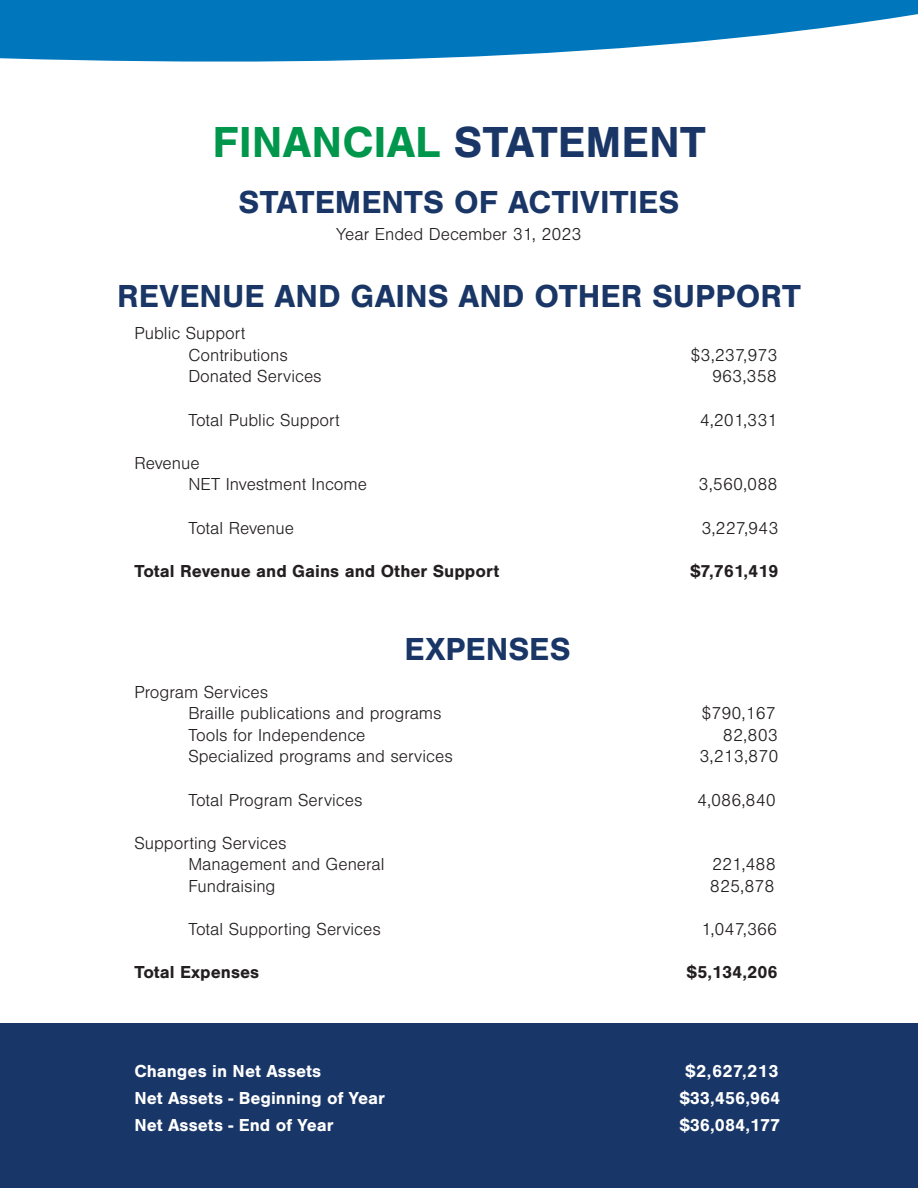
<style>
.page{position:relative;width:918px;height:1188px;background:#fff}
.page>*{position:absolute;margin:0;border:0;box-sizing:border-box;transform-origin:0 0}
.t1{font:700 45px "Nimbus San";color:#00964c}
.t2{font:700 33px "Nimbus San";color:#193667}
.t3{font:300 18px "Nimbus San";color:#231f20}
.t4{font:700 18px "Nimbus San";color:#fff}
.t5{font:700 18px "Nimbus San";color:#231f20}
.s1{color:#193667}
</style>
<div class="page">
<svg style="left:0;top:0;width:918px;height:62px;fill:#0077bd"></svg>
<div style="left:0;top:1024px;width:918px;height:164px;background:#183667"></div>
<h2 class="t1" style="left:212px;top:117px;width:495px">FINANCIAL <span class="s1">STATEMENT</span></h2>
<h3 class="t2" style="left:238px;top:184px;width:443px">STATEMENTS OF ACTIVITIES</h3>
<p class="t3" style="left:336px;top:225px;width:247px">Year Ended December 31, 2023</p>
<h3 class="t2" style="left:117px;top:277px;width:685px">REVENUE AND GAINS AND OTHER SUPPORT</h3>
<p class="t3" style="left:134px;top:324px;width:113px">Public Support</p>
<p class="t3" style="left:188px;top:345px;width:101px">Contributions</p>
<p class="t3" style="left:691px;top:345px;width:89px">$3,237,973</p>
<p class="t3" style="left:188px;top:367px;width:135px">Donated Services</p>
<p class="t3" style="left:712px;top:367px;width:66px">963,358</p>
<p class="t3" style="left:188px;top:410px;width:153px">Total Public Support</p>
<p class="t3" style="left:700px;top:410px;width:79px">4,201,331</p>
<p class="t3" style="left:134px;top:453px;width:67px">Revenue</p>
<p class="t3" style="left:188px;top:475px;width:180px">NET Investment Income</p>
<p class="t3" style="left:699px;top:475px;width:80px">3,560,088</p>
<p class="t3" style="left:188px;top:518px;width:107px">Total Revenue</p>
<p class="t3" style="left:701px;top:518px;width:79px">3,227,943</p>
<p class="t5" style="left:134px;top:561px;width:366px">Total Revenue and Gains and Other Support</p>
<p class="t5" style="left:691px;top:561px;width:89px">$7,761,419</p>
<h3 class="t2" style="left:404px;top:630px;width:168px">EXPENSES</h3>
<p class="t3" style="left:134px;top:682px;width:135px">Program Services</p>
<p class="t3" style="left:188px;top:704px;width:255px">Braille publications and programs</p>
<p class="t3" style="left:701px;top:704px;width:76px">$790,167</p>
<p class="t3" style="left:188px;top:725px;width:179px">Tools for Independence</p>
<p class="t3" style="left:723px;top:725px;width:57px">82,803</p>
<p class="t3" style="left:188px;top:747px;width:266px">Specialized programs and services</p>
<p class="t3" style="left:700px;top:747px;width:80px">3,213,870</p>
<p class="t3" style="left:188px;top:790px;width:176px">Total Program Services</p>
<p class="t3" style="left:697px;top:790px;width:80px">4,086,840</p>
<p class="t3" style="left:134px;top:833px;width:154px">Supporting Services</p>
<p class="t3" style="left:188px;top:855px;width:198px">Management and General</p>
<p class="t3" style="left:712px;top:855px;width:65px">221,488</p>
<p class="t3" style="left:188px;top:877px;width:89px">Fundraising</p>
<p class="t3" style="left:710px;top:877px;width:66px">825,878</p>
<p class="t3" style="left:188px;top:920px;width:194px">Total Supporting Services</p>
<p class="t3" style="left:701px;top:920px;width:78px">1,047,366</p>
<p class="t5" style="left:134px;top:962px;width:127px">Total Expenses</p>
<p class="t5" style="left:687px;top:962px;width:92px">$5,134,206</p>
<p class="t4" style="left:134px;top:1061px;width:189px">Changes in Net Assets</p>
<p class="t4" style="left:686px;top:1061px;width:94px">$2,627,213</p>
<p class="t4" style="left:134px;top:1088px;width:252px">Net Assets - Beginning of Year</p>
<p class="t4" style="left:680px;top:1088px;width:102px">$33,456,964</p>
<p class="t4" style="left:134px;top:1115px;width:201px">Net Assets - End of Year</p>
<p class="t4" style="left:680px;top:1115px;width:102px">$36,084,177</p>
</div>
